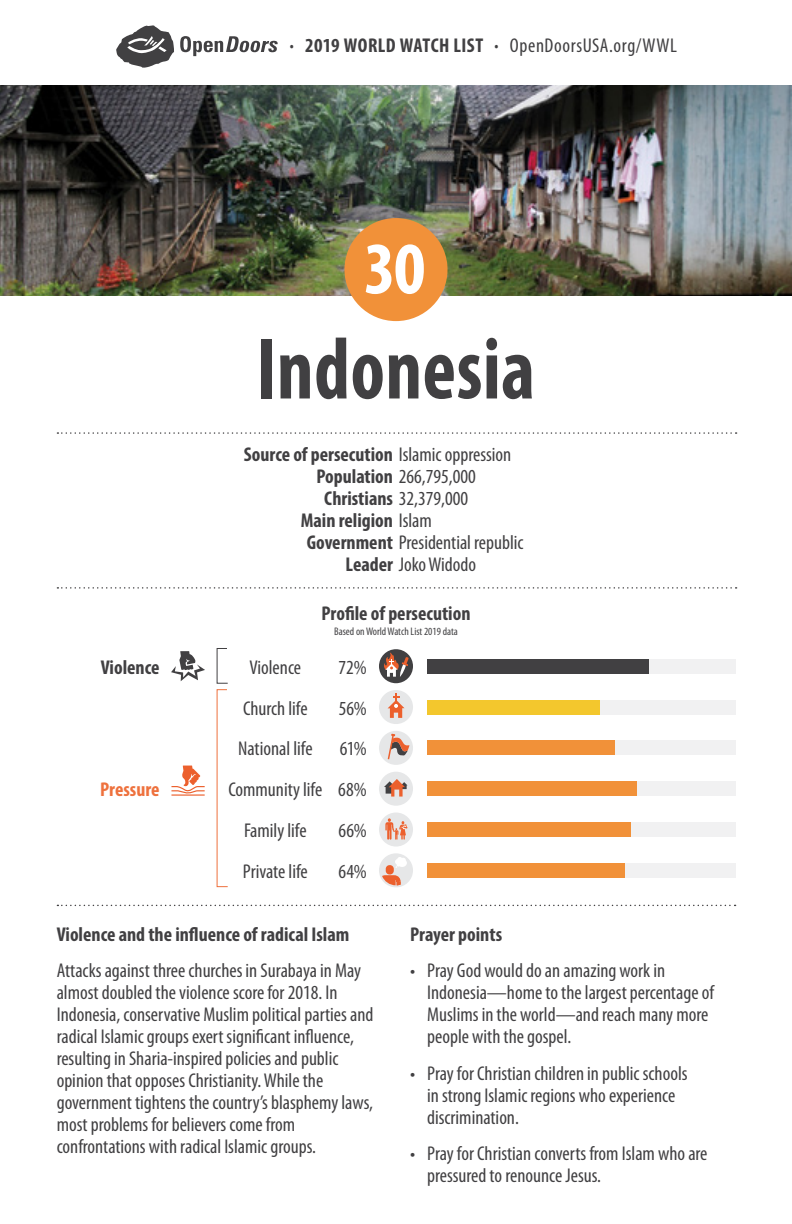
<style>
.page{position:relative;width:792px;height:1224px;background:#fff}
.page>*{position:absolute;margin:0;border:0;box-sizing:border-box;transform-origin:0 0}
.t1{font:700 condensed 88px "Myriad Pro";letter-spacing:.005em;color:#414042;scale:.91 1}
.Large_Number{font:700 condensed 74.6px "Myriad Pro";color:#fff}
.Body{font:condensed 20px/22px "Myriad Pro";color:#414042}
.Body_Centred{font:700 condensed 20px "Myriad Pro";color:#414042}
.Body_Centred-2{font:condensed 20px "Myriad Pro";color:#414042}
.Body_Right-Aligned{font:condensed 20px "Myriad Pro";color:#414042}
.Body_Centred-3{font:700 condensed 20px "Myriad Pro";letter-spacing:.02em;color:#414042}
.Body-2{font:700 condensed 20px "Myriad Pro";color:#414042}
.Body_Right-Aligned-2{font:700 condensed 20px "Myriad Pro";color:#414042}
.Body_Right-Aligned-3{font:700 condensed 20px "Myriad Pro";color:#ee713d}
.Subscript{font:condensed 11px "Myriad Pro";color:#414042}
.s1{font-weight:400}
.s2{font-weight:700}
</style>
<div class="page">
<img style="left:0;top:85px;width:792px;height:210px">
<div style="left:427px;top:659px;width:308px;height:14px;background:#f1f1f2"></div>
<div style="left:427px;top:659px;width:222px;height:14px;background:#414042"></div>
<div style="left:427px;top:700px;width:308px;height:14px;background:#f1f1f2"></div>
<div style="left:427px;top:741px;width:308px;height:14px;background:#f1f1f2"></div>
<div style="left:427px;top:782px;width:308px;height:14px;background:#f1f1f2"></div>
<div style="left:427px;top:822px;width:308px;height:15px;background:#f1f1f2"></div>
<div style="left:427px;top:863px;width:308px;height:14px;background:#f1f1f2"></div>
<svg style="left:57px;top:432px;width:680px;height:2px"></svg>
<svg style="left:57px;top:587px;width:680px;height:2px"></svg>
<svg style="left:216px;top:648px;width:12px;height:240px"></svg>
<svg style="left:57px;top:905px;width:679px;height:1px"></svg>
<div style="left:379px;top:649px;width:34px;height:34px;background:#414042;border-radius:50%"></div>
<svg style="left:383px;top:652px;width:26px;height:25px"></svg>
<div style="left:379px;top:690px;width:34px;height:34px;background:#e6e7e8;border-radius:50%"></div>
<svg style="left:388px;top:694px;width:17px;height:24px"></svg>
<div style="left:379px;top:731px;width:34px;height:34px;background:#e6e7e8;border-radius:50%"></div>
<svg style="left:388px;top:734px;width:21px;height:25px"></svg>
<div style="left:379px;top:772px;width:34px;height:34px;background:#e6e7e8;border-radius:50%"></div>
<svg style="left:384px;top:779px;width:24px;height:18px"></svg>
<div style="left:379px;top:813px;width:34px;height:34px;background:#e6e7e8;border-radius:50%"></div>
<svg style="left:385px;top:818px;width:22px;height:22px"></svg>
<div style="left:379px;top:853px;width:34px;height:34px;background:#e6e7e8;border-radius:50%"></div>
<svg style="left:395px;top:857px;width:12px;height:11px"></svg>
<div style="left:386px;top:865px;width:8px;height:9px;background:#ec602d;border-radius:4px"></div>
<svg style="left:382px;top:875px;width:19px;height:10px"></svg>
<svg style="left:171px;top:766px;width:34px;height:30px"></svg>
<svg style="left:171px;top:651px;width:34px;height:30px"></svg>
<div style="left:427px;top:700px;width:173px;height:14px;background:#f3c72d"></div>
<div style="left:427px;top:741px;width:188px;height:14px;background:#f19139"></div>
<div style="left:427px;top:782px;width:210px;height:14px;background:#f19139"></div>
<div style="left:427px;top:822px;width:204px;height:15px;background:#f19139"></div>
<div style="left:427px;top:863px;width:197px;height:14px;background:#f19139"></div>
<div style="left:344px;top:218px;width:104px;height:103px;background:#f19139;border-radius:50%"></div>
<svg style="left:180px;top:36px;width:98px;height:20px"></svg>
<svg style="left:116px;top:25px;width:58px;height:43px"></svg>
<p class="Body_Centred-3" style="left:290px;top:33px;width:389px">· 2019 WORLD WATCH LIST · <span class="s1">OpenDoorsUSA.org/WWL</span></p>
<p class="Large_Number" style="left:364px;top:222px;width:63px">30</p>
<h1 class="t1" style="left:257px;top:314px;width:307px">Indonesia</h1>
<p class="Body_Centred" style="left:244px;top:442px;width:269px">Source of persecution <span class="s1">Islamic oppression</span></p>
<p class="Body_Centred-2" style="left:317px;top:464px;width:161px"><span class="s2">Population</span> 266,795,000</p>
<p class="Body_Centred" style="left:324px;top:486px;width:145px">Christians <span class="s1">32,379,000</span></p>
<p class="Body_Centred" style="left:301px;top:508px;width:133px">Main religion <span class="s1">Islam</span></p>
<p class="Body_Centred-2" style="left:307px;top:531px;width:218px"><span class="s2">Government</span> Presidential republic</p>
<p class="Body_Centred-2" style="left:346px;top:553px;width:132px"><span class="s2">Leader</span> Joko Widodo</p>
<p class="Body-2" style="left:321px;top:601px;width:151px">Profile of persecution</p>
<p class="Subscript" style="left:334px;top:625px;width:125px">Based on World Watch List 2019 data</p>
<p class="Body_Right-Aligned-2" style="left:101px;top:655px;width:60px">Violence</p>
<p class="Body_Right-Aligned" style="left:250px;top:655px;width:53px">Violence</p>
<p class="Body_Centred-2" style="left:339px;top:655px;width:30px">72%</p>
<p class="Body_Right-Aligned-3" style="left:100px;top:777px;width:61px">Pressure</p>
<p class="Body_Right-Aligned" style="left:243px;top:696px;width:66px">Church life</p>
<p class="Body_Centred-2" style="left:339px;top:696px;width:30px">56%</p>
<p class="Body_Right-Aligned" style="left:238px;top:737px;width:76px">National life</p>
<p class="Body_Centred-2" style="left:340px;top:737px;width:29px">61%</p>
<p class="Body_Right-Aligned" style="left:228px;top:778px;width:95px">Community life</p>
<p class="Body_Centred-2" style="left:338px;top:778px;width:30px">68%</p>
<p class="Body_Right-Aligned" style="left:244px;top:818px;width:64px">Family life</p>
<p class="Body_Centred-2" style="left:338px;top:818px;width:30px">66%</p>
<p class="Body_Right-Aligned" style="left:243px;top:859px;width:66px">Private life</p>
<p class="Body_Centred-2" style="left:338px;top:859px;width:30px">64%</p>
<h3 class="Body_Centred" style="left:57px;top:922px;width:294px">Violence and the influence of radical Islam</h3>
<p class="Body" style="left:57px;top:960px;width:318px">Attacks against three churches in Surabaya in May almost doubled the violence score for 2018. In Indonesia, conservative Muslim political parties and radical Islamic groups exert significant influence, resulting in Sharia-inspired policies and public opinion that opposes Christianity. While the government tightens the country’s blasphemy laws, most problems for believers come from confrontations with radical Islamic groups.</p>
<h3 class="Body_Centred" style="left:410px;top:922px;width:94px">Prayer points</h3>
<p class="Body" style="left:427px;top:960px;width:288px;text-indent:-17px">• Pray God would do an amazing work in Indonesia—home to the largest percentage of Muslims in the world—and reach many more people with the gospel.</p>
<p class="Body" style="left:427px;top:1062px;width:262px;text-indent:-17px">• Pray for Christian children in public schools in strong Islamic regions who experience discrimination.</p>
<p class="Body" style="left:427px;top:1142px;width:282px;text-indent:-17px">• Pray for Christian converts from Islam who are pressured to renounce Jesus.</p>
</div>
